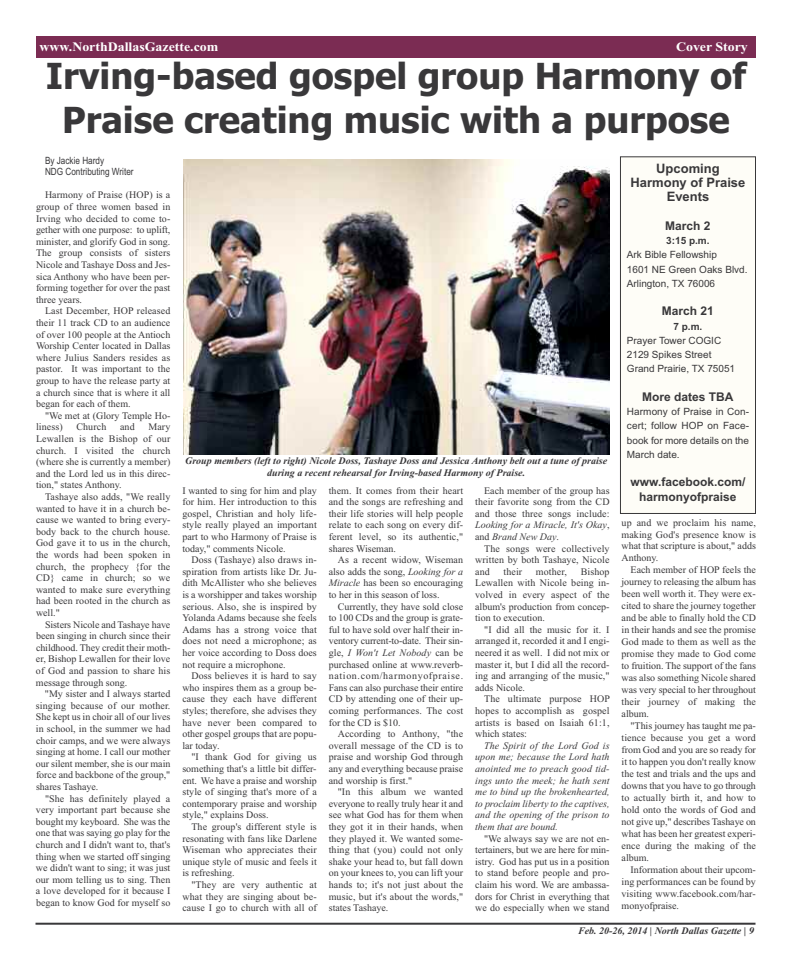
<style>
.page{position:relative;width:792px;height:972px;background:#fff}
.page>*{position:absolute;margin:0;border:0;box-sizing:border-box;transform-origin:0 0}
.t1{font:700 36px/43.2px "Tahoma";color:#39383a;text-align:center}
.t2{font:700 13px "Times New Roman";color:#fff;scale:1.07 1}
.t3{font:700 13px/14.2px "Arial";color:#39383a;text-align:center}
.t4{font:700 12px/14.2px "Arial";color:#39383a;text-align:center}
.t5{font:10px/11.6px "Times New Roman";color:#39383a;text-align:justify}
.t6{font:italic 10px/11.6px "Times New Roman";color:#39383a;text-align:justify}
.t7{font:10px/14.2px "Arial";color:#39383a}
.t8{font:italic 700 10px/12px "Times New Roman";color:#39383a;text-align:center}
.t9{font:10px/11.6px "Arial Narrow";color:#39383a}
.t10{font:700 10px "Arial";color:#39383a}
.s1{font-style:italic}
</style>
<div class="page">
<hr style="left:36px;top:923px;width:720px;height:2px;background:#39383a">
<div style="left:36px;top:36px;width:720px;height:22px;background:#7b2c53"></div>
<img style="left:183px;top:159px;width:426px;height:295px">
<div style="left:620px;top:157px;width:136px;height:356px;background:#fefdf7"></div>
<div style="left:620px;top:156px;width:136px;height:358px;border:1px solid #39383a"></div>
<h2 class="t2" style="left:40px;top:39px;width:169px">www.NorthDallasGazette.com</h2>
<h2 class="t2" style="left:676px;top:39px;width:69px">Cover Story</h2>
<h1 class="t1" style="left:46px;top:55px;width:702px">Irving-based gospel group Harmony of<br>Praise creating music with a purpose</h1>
<h2 class="t3" style="left:631px;top:161px;width:116px">Upcoming<br>Harmony of Praise<br>Events</h2>
<p class="t4" style="left:665px;top:219px;width:47px">March 2</p>
<p class="t10" style="left:666px;top:235px;width:45px">3:15 p.m.</p>
<p class="t7" style="left:627px;top:248px;width:122px">Ark Bible Fellowship<br>1601 NE Green Oaks Blvd.<br>Arlington, TX 76006</p>
<p class="t4" style="left:662px;top:304px;width:54px">March 21</p>
<p class="t10" style="left:674px;top:320px;width:30px">7 p.m.</p>
<p class="t7" style="left:627px;top:333px;width:110px">Prayer Tower COGIC<br>2129 Spikes Street<br>Grand Prairie, TX 75051</p>
<p class="t4" style="left:642px;top:390px;width:93px">More dates TBA</p>
<p class="t7" style="left:627px;top:404px;width:124px;text-align:justify">Harmony of Praise in Con&shy;cert; follow HOP on Face&shy;book for more details on the March date.</p>
<p class="t4" style="left:631px;top:475px;width:116px">www.facebook.com/ harmonyofpraise</p>
<p class="t9" style="left:45px;top:154px;width:90px">By Jackie Hardy<br>NDG Contributing Writer</p>
<p class="t5" style="left:36px;top:189px;width:136px;text-indent:9px">Harmony of Praise (HOP) is a group of three women based in Irving who decided to come to&shy;gether with one purpose: to uplift, minister, and glorify God in song.<br>The group consists of sisters Nicole and Tashaye Doss and Jes&shy;sica Anthony who have been per&shy;forming together for over the past three years.</p>
<p class="t5" style="left:36px;top:305px;width:136px;text-indent:9px">Last December, HOP released their 11 track CD to an audience of over 100 people at the Antioch Worship Center located in Dallas where Julius Sanders resides as pastor. It was important to the group to have the release party at a church since that is where it all began for each of them.</p>
<p class="t5" style="left:36px;top:410px;width:136px;text-indent:9px">"We met at (Glory Temple Ho&shy;liness)</p>
<p class="t5" style="left:76px;top:421px;width:31px">Church</p>
<p class="t5" style="left:120px;top:421px;width:16px">and</p>
<p class="t5" style="left:36px;top:421px;width:136px;text-indent:112px">Mary Lewallen is the Bishop of our church. I visited the church (where she is currently a member) and the Lord led us in this direc&shy;tion," states Anthony.</p>
<p class="t5" style="left:36px;top:491px;width:136px;text-indent:9px">Tashaye also adds, "We really wanted to have it in a church be&shy;cause we wanted to bring every&shy;body back to the church house.<br>God gave it to us in the church, the words had been spoken in church, the prophecy {for the CD} came in church; so we wanted to make sure everything had been rooted in the church as well."</p>
<p class="t5" style="left:36px;top:618px;width:136px;text-indent:9px">Sisters Nicole and Tashaye have been singing in church since their childhood. They credit their moth&shy;er, Bishop Lewallen for their love of God and passion to share his message through song.</p>
<p class="t5" style="left:36px;top:688px;width:136px;text-indent:9px">"My sister and I always started singing because of our mother.<br>She kept us in choir all of our lives in school, in the summer we had choir camps, and we were always singing at home. I call our mother our silent member, she is our main force and backbone of the group," shares Tashaye.</p>
<p class="t5" style="left:36px;top:792px;width:136px;text-indent:9px">"She has definitely played a very important part because she bought my keyboard. She was the one that was saying go play for the church and I didn't want to, that's thing when we started off singing we didn't want to sing; it was just our mom telling us to sing. Then a love developed for it because I began to know God for myself so</p>
<p class="t8" style="left:185px;top:455px;width:424px">Group members (left to right) Nicole Doss, Tashaye Doss and Jessica Anthony belt out a tune of praise during a recent rehearsal for Irving-based Harmony of Praise.</p>
<p class="t5" style="left:182px;top:484px;width:136px">I wanted to sing for him and play for him. Her introduction to this gospel, Christian and holy life&shy;style really played an important part to who Harmony of Praise is today," comments Nicole.</p>
<p class="t5" style="left:182px;top:554px;width:136px;text-indent:9px">Doss (Tashaye) also draws in&shy;spiration from artists like Dr. Ju&shy;dith McAllister who she believes is a worshipper and takes worship serious. Also, she is inspired by Yolanda Adams because she feels Adams has a strong voice that does not need a microphone; as her voice according to Doss does not require a microphone.</p>
<p class="t5" style="left:182px;top:670px;width:136px;text-indent:9px">Doss believes it is hard to say who inspires them as a group be&shy;cause they each have different styles; therefore, she advises they have never been compared to other gospel groups that are popu&shy;lar today.</p>
<p class="t5" style="left:182px;top:751px;width:136px;text-indent:9px">"I thank God for giving us something that's a little bit differ&shy;ent. We have a praise and worship style of singing that's more of a contemporary praise and worship style," explains Doss.</p>
<p class="t5" style="left:182px;top:821px;width:136px;text-indent:9px">The group's different style is resonating with fans like Darlene Wiseman who appreciates their unique style of music and feels it is refreshing.</p>
<p class="t5" style="left:182px;top:879px;width:136px;text-indent:9px">"They are very authentic at what they are singing about be&shy;cause I go to church with all of</p>
<p class="t5" style="left:329px;top:484px;width:136px">them. It comes from their heart and the songs are refreshing and their life stories will help people relate to each song on every dif&shy;ferent level, so its authentic," shares Wiseman.</p>
<p class="t5" style="left:329px;top:554px;width:136px;text-indent:9px">As a recent widow, Wiseman also adds the song, <span class="s1">Looking for a Miracle</span> has been so encouraging to her in this season of loss.</p>
<p class="t5" style="left:329px;top:600px;width:136px;text-indent:9px">Currently, they have sold close to 100 CDs and the group is grate&shy;ful to have sold over half their in&shy;ventory current-to-date. Their sin&shy;gle, <span class="s1">I Won't Let Nobody</span> can be purchased online at www.reverb&shy;nation.com/harmonyofpraise.<br>Fans can also purchase their entire CD by attending one of their up&shy;coming performances. The cost for the CD is $10.</p>
<p class="t5" style="left:329px;top:728px;width:136px;text-indent:9px">According to Anthony, "the overall message of the CD is to praise and worship God through any and everything because praise and worship is first."</p>
<p class="t5" style="left:329px;top:786px;width:136px;text-indent:9px">"In this album we wanted everyone to really truly hear it and see what God has for them when they got it in their hands, when they played it. We wanted some&shy;thing that (you) could not only shake your head to, but fall down on your knees to, you can lift your hands to; it's not just about the music, but it's about the words," states Tashaye.</p>
<p class="t5" style="left:475px;top:484px;width:136px;text-indent:9px">Each member of the group has their favorite song from the CD and those three songs include:<br><span class="s1">Looking for a Miracle, It's Okay</span>, and <span class="s1">Brand New Day</span>.</p>
<p class="t5" style="left:475px;top:542px;width:136px;text-indent:9px">The songs were collectively written by both Tashaye, Nicole and</p>
<p class="t5" style="left:622px;top:517px;width:136px">up and we proclaim his name, making God's presence know is what that scripture is about," adds Anthony.</p>
<p class="t5" style="left:622px;top:563px;width:136px;line-height:12px;text-indent:9px">Each member of HOP feels the journey to releasing the album has been well worth it. They were ex&shy;cited to share the journey together and be able to finally hold the CD in their hands and see the promise God made to them as well as the promise they made to God come to fruition. The support of the fans was also something Nicole shared was very special to her throughout their journey of making the album.</p>
<p class="t5" style="left:622px;top:719px;width:136px;line-height:12px;text-indent:9px">"This journey has taught me pa&shy;tience because you get a word from God and you are so ready for it to happen you don't really know the test and trials and the ups and downs that you have to go through to actually birth it, and how to hold onto the words of God and not give up," describes Tashaye on what has been her greatest experi&shy;ence during the making of the album.</p>
<p class="t5" style="left:622px;top:863px;width:136px;line-height:12px;text-indent:9px">Information about their upcom&shy;ing performances can be found by visiting www.facebook.com/har&shy;monyofpraise.</p>
<p class="t8" style="left:578px;top:924px;width:178px">Feb. 20-26, 2014 | North Dallas Gazette | 9</p>
<p class="t5" style="left:475px;top:565px;width:136px;text-indent:106px">Bishop Lewallen with Nicole being in&shy;volved in every aspect of the album's production from concep&shy;tion to execution.</p>
<p class="t5" style="left:475px;top:623px;width:136px;text-indent:9px">"I did all the music for it. I arranged it, recorded it and I engi&shy;neered it as well. I did not mix or master it, but I did all the record&shy;ing and arranging of the music," adds Nicole.</p>
<p class="t5" style="left:475px;top:693px;width:136px;text-indent:9px">The ultimate purpose HOP hopes to accomplish as gospel artists is based on Isaiah 61:1, which states:</p>
<p class="t6" style="left:475px;top:739px;width:136px;text-indent:9px">The Spirit of the Lord God is upon me; because the Lord hath anointed me to preach good tid&shy;ings unto the meek; he hath sent me to bind up the brokenhearted, to proclaim liberty to the captives, and the opening of the prison to them that are bound.</p>
<p class="t5" style="left:475px;top:832px;width:136px;text-indent:9px">"We always say we are not en&shy;tertainers, but we are here for min&shy;istry. God has put us in a position to stand before people and pro&shy;claim his word. We are ambassa&shy;dors for Christ in everything that we do especially when we stand</p>
<p class="t5" style="left:504px;top:565px;width:20px">their</p>
<p class="t5" style="left:536px;top:565px;width:33px">mother,</p>
</div>
